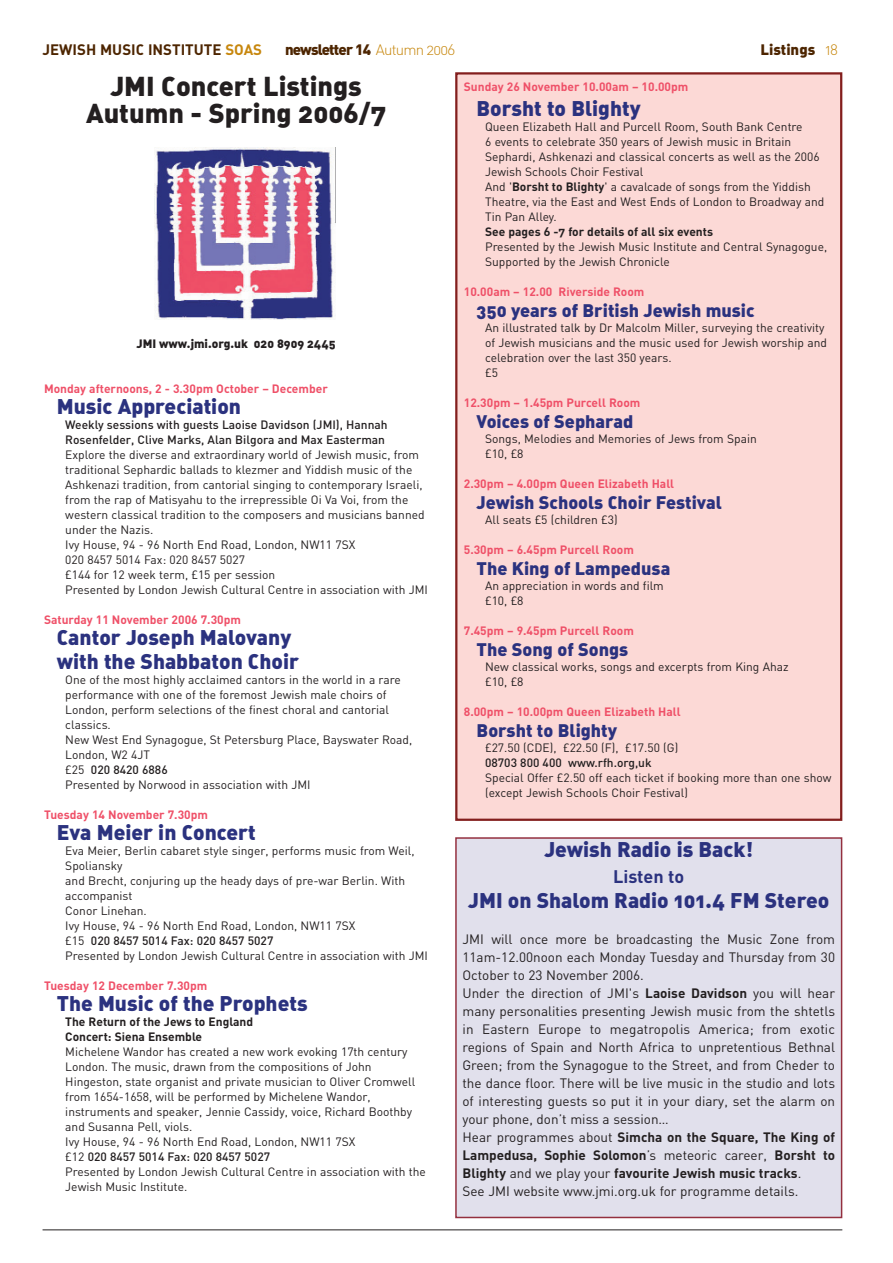
<style>
.page{position:relative;width:893px;height:1263px;background:#fff}
.page>*{position:absolute;margin:0;border:0;box-sizing:border-box;transform-origin:0 0}
.t1{font:27px/27px "DIN Black Alternate";color:#231f20;text-align:center}
.t2{font:21px/24px "DIN Black Alternate";color:#2b327f}
.t3{font:18px "DIN Black Alternate";color:#2b327f}
.t4{font:700 18px "DIN";color:#2b327f}
.t5{font:15px "DIN Bold Alternate";color:#4d2500}
.t6{font:900 15px "DIN";letter-spacing:-.055em;color:#4d2500}
.t7{font:15px "DIN Black Alternate";color:#4d2500}
.t8{font:13.5px/18px "DIN";color:#231f20}
.t9{font:12px/15px "DIN";color:#231f20}
.t10{font:700 12px "DIN";color:#ef5068}
.t11{font:500 12px/15px "DIN";color:#231f20}
.t12{font:700 12px/15px "DIN";color:#231f20}
.t13{font:12px "DIN Bold Alternate";color:#231f20}
.t14{font:12px "DIN Black Alternate";color:#231f20}
.s1{color:#c7870e}
.s2{font-family:"DIN Light Alternate";font-weight:400;color:#c7870e}
.s3{font-family:"DIN Light Alternate";color:#c7870e}
.s4{font-family:"DIN Bold Alternate"}
.s5{font-weight:500}
.s6{font-weight:700}
</style>
<div class="page">
<img style="left:155px;top:148px;width:180px;height:172px">
<div style="left:456px;top:73px;width:385px;height:747px;background:#fcd9d6"></div>
<div style="left:455px;top:72px;width:387px;height:749px;border:2px solid #831e1d"></div>
<div style="left:456px;top:838px;width:385px;height:379px;background:#e1e0ec"></div>
<div style="left:455px;top:837px;width:387px;height:381px;border:2px solid #94303f"></div>
<hr style="left:43px;top:1230px;width:799px;height:1px;background:#231f20">
<p class="t5" style="left:43px;top:44px;width:221px">JEWISH MUSIC INSTITUTE <span class="s1">SOAS</span></p>
<p class="t6" style="left:285px;top:44px;width:172px">newsletter 14 <span class="s2">Autumn 2006</span></p>
<p class="t7" style="left:760px;top:44px;width:79px">Listings <span class="s3">18</span></p>
<h1 class="t1" style="left:86px;top:75px;width:301px">JMI Concert Listings<br>Autumn - Spring 2006/7</h1>
<p class="t10" style="left:464px;top:82px;width:226px">Sunday 26 November 10.00am – 10.00pm</p>
<h2 class="t2" style="left:476px;top:98px;width:165px">Borsht to Blighty</h2>
<p class="t9" style="left:485px;top:121px;width:341px">Queen Elizabeth Hall and Purcell Room, South Bank Centre<br>6 events to celebrate 350 years of Jewish music in Britain Sephardi, Ashkenazi and classical concerts as well as the 2006<br>Jewish Schools Choir Festival<br>And '<span class="s4">Borsht to Blighty</span>' a cavalcade of songs from the Yiddish Theatre, via the East and West Ends of London to Broadway and Tin Pan Alley.</p>
<p class="t13" style="left:485px;top:227px;width:229px">See pages 6 -7 for details of all six events</p>
<p class="t9" style="left:485px;top:241px;width:343px">Presented by the Jewish Music Institute and Central Synagogue,<br>Supported by the Jewish Chronicle</p>
<p class="t10" style="left:464px;top:287px;width:182px">10.00am – 12.00 Riverside Room</p>
<h3 class="t3" style="left:476px;top:304px;width:279px">350 years of British Jewish music</h3>
<p class="t9" style="left:485px;top:322px;width:343px">An illustrated talk by Dr Malcolm Miller, surveying the creativity of Jewish musicians and the music used for Jewish worship and celebration over the last 350 years.<br>£5</p>
<p class="t10" style="left:464px;top:398px;width:178px">12.30pm – 1.45pm Purcell Room</p>
<h3 class="t3" style="left:476px;top:415px;width:158px">Voices of Sepharad</h3>
<p class="t9" style="left:485px;top:433px;width:273px">Songs, Melodies and Memories of Jews from Spain £10, £8</p>
<p class="t10" style="left:464px;top:479px;width:212px">2.30pm – 4.00pm Queen Elizabeth Hall</p>
<h3 class="t3" style="left:476px;top:496px;width:247px">Jewish Schools Choir Festival</h3>
<p class="t9" style="left:485px;top:514px;width:134px">All seats £5 (children £3)</p>
<p class="t10" style="left:464px;top:545px;width:171px">5.30pm – 6.45pm Purcell Room</p>
<h3 class="t3" style="left:476px;top:562px;width:195px">The King of Lampedusa</h3>
<p class="t9" style="left:485px;top:580px;width:180px">An appreciation in words and film £10, £8</p>
<p class="t10" style="left:464px;top:626px;width:171px">7.45pm – 9.45pm Purcell Room</p>
<h3 class="t3" style="left:476px;top:643px;width:153px">The Song of Songs</h3>
<p class="t9" style="left:485px;top:661px;width:305px">New classical works, songs and excerpts from King Ahaz £10, £8</p>
<p class="t10" style="left:464px;top:707px;width:218px">8.00pm – 10.00pm Queen Elizabeth Hall</p>
<h3 class="t3" style="left:476px;top:724px;width:142px">Borsht to Blighty</h3>
<p class="t9" style="left:485px;top:742px;width:195px">£27.50 (CDE), £22.50 (F), £17.50 (G)</p>
<p class="t11" style="left:485px;top:756px;width:168px">08703 800 400 www.rfh.org,uk</p>
<p class="t9" style="left:485px;top:772px;width:348px">Special Offer £2.50 off each ticket if booking more than one show (except Jewish Schools Choir Festival)</p>
<p class="t14" style="left:137px;top:339px;width:200px">JMI www.jmi.org.uk 020 8909 2445</p>
<p class="t10" style="left:44px;top:384px;width:285px">Monday afternoons, 2 - 3.30pm October – December</p>
<h2 class="t2" style="left:57px;top:396px;width:186px">Music Appreciation</h2>
<p class="t11" style="left:65px;top:418px;width:324px">Weekly sessions with guests Laoise Davidson (JMI), Hannah<br>Rosenfelder, Clive Marks, Alan Bilgora and Max Easterman</p>
<p class="t9" style="left:65px;top:448px;width:364px">Explore the diverse and extraordinary world of Jewish music, from traditional Sephardic ballads to klezmer and Yiddish music of the Ashkenazi tradition, from cantorial singing to contemporary Israeli, from the rap of Matisyahu to the irrepressible Oi Va Voi, from the western classical tradition to the composers and musicians banned under the Nazis.<br>Ivy House, 94 - 96 North End Road, London, NW11 7SX<br>020 8457 5014 Fax: 020 8457 5027<br>£144 for 12 week term, £15 per session<br>Presented by London Jewish Cultural Centre in association with JMI</p>
<p class="t10" style="left:44px;top:615px;width:198px">Saturday 11 November 2006 7.30pm</p>
<h2 class="t2" style="left:57px;top:627px;width:244px">Cantor Joseph Malovany with the Shabbaton Choir</h2>
<p class="t9" style="left:65px;top:673px;width:348px">One of the most highly acclaimed cantors in the world in a rare performance with one of the foremost Jewish male choirs of London, perform selections of the finest choral and cantorial classics.<br>New West End Synagogue, St Petersburg Place, Bayswater Road, London, W2 4JT<br>£25 <span class="s5">020 8420 6886<br></span>Presented by Norwood in association with JMI</p>
<p class="t10" style="left:44px;top:810px;width:165px">Tuesday 14 November 7.30pm</p>
<h2 class="t2" style="left:57px;top:822px;width:200px">Eva Meier in Concert</h2>
<p class="t9" style="left:65px;top:844px;width:364px">Eva Meier, Berlin cabaret style singer, performs music from Weil, Spoliansky<br>and Brecht, conjuring up the heady days of pre-war Berlin. With accompanist<br>Conor Linehan.<br>Ivy House, 94 - 96 North End Road, London, NW11 7SX<br>£15 <span class="s5">020 8457 5014 Fax: 020 8457 5027<br></span>Presented by London Jewish Cultural Centre in association with JMI</p>
<p class="t10" style="left:44px;top:981px;width:165px">Tuesday 12 December 7.30pm</p>
<h2 class="t2" style="left:57px;top:993px;width:252px">The Music of the Prophets</h2>
<p class="t12" style="left:65px;top:1015px;width:189px">The Return of the Jews to England<br>Concert: Siena Ensemble</p>
<p class="t9" style="left:65px;top:1045px;width:362px">Michelene Wandor has created a new work evoking 17th century London. The music, drawn from the compositions of John Hingeston, state organist and private musician to Oliver Cromwell from 1654-1658, will be performed by Michelene Wandor, instruments and speaker, Jennie Cassidy, voice, Richard Boothby and Susanna Pell, viols.<br>Ivy House, 94 - 96 North End Road, London, NW11 7SX<br>£12 <span class="s5">020 8457 5014 Fax: 020 8457 5027<br></span>Presented by London Jewish Cultural Centre in association with the Jewish Music Institute.</p>
<h2 class="t2" style="left:544px;top:840px;width:210px">Jewish Radio is Back!</h2>
<h3 class="t4" style="left:613px;top:870px;width:73px">Listen to</h3>
<h2 class="t2" style="left:468px;top:890px;width:362px">JMI on Shalom Radio 101.4 FM Stereo</h2>
<p class="t8" style="left:462px;top:931px;width:374px">JMI will once more be broadcasting the Music Zone from 11am-12.00noon each Monday Tuesday and Thursday from 30<br>October to 23 November 2006.<br>Under the direction of JMI's <span class="s6">Laoise Davidson</span> you will hear many personalities presenting Jewish music from the shtetls in Eastern Europe to megatropolis America; from exotic regions of Spain and North Africa to unpretentious Bethnal Green; from the Synagogue to the Street, and from Cheder to the dance floor. There will be live music in the studio and lots of interesting guests so put it in your diary, set the alarm on your phone, don’t miss a session…<br>Hear programmes about <span class="s6">Simcha on the Square, The King of Lampedusa, Sophie Solomon</span>’s meteoric career, <span class="s6">Borsht to Blighty</span> and we play your <span class="s6">favourite Jewish music tracks</span>.<br>See JMI website www.jmi.org.uk for programme details.</p>
</div>
